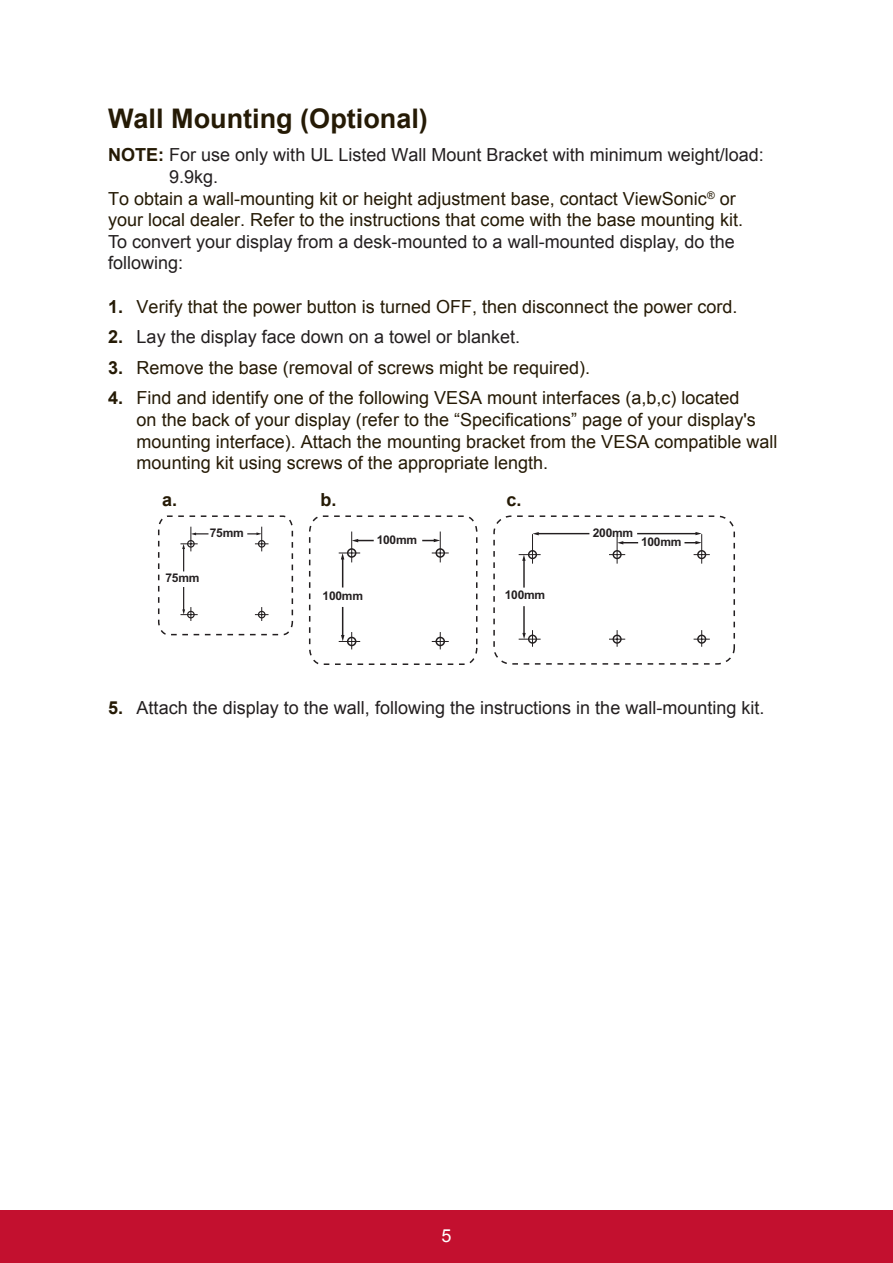
<style>
.page{position:relative;width:893px;height:1263px;background:#fff}
.page>*{position:absolute;margin:0;border:0;box-sizing:border-box;transform-origin:0 0}
.t1{font:700 27px "Arial";color:#251a05}
.t2{font:18px/21.6px "Arial";color:#251a05}
.t3{font:18px/21.6px "Arial";color:#231f20}
.t4{font:700 18px "Arial";color:#251a05}
.t5{font:18px "Arial";color:#fff}
.t6{font:700 12px "Arial";letter-spacing:-.02em;color:#231f20}
.s1{font-weight:700;color:#251a05}
.s2{font-weight:700}
</style>
<div class="page">
<div style="left:0;top:1210px;width:892px;height:53px;background:#c3102f"></div>
<svg style="left:158px;top:515px;width:136px;height:121px"></svg>
<svg style="left:308px;top:515px;width:170px;height:150px"></svg>
<hr style="left:537px;top:533px;width:52px;height:1px;background:#231f20">
<svg style="left:518px;top:532px;width:22px;height:115px"></svg>
<svg style="left:609px;top:532px;width:100px;height:115px"></svg>
<div style="left:493px;top:515px;width:241px;height:149px;border:2px dashed #231f20;border-radius:17px"></div>
<h1 class="t1" style="left:108px;top:100px;width:321px">Wall Mounting (Optional)</h1>
<p class="t3" style="left:108px;top:144px;width:657px"><span class="s1">NOTE:</span> For use only with UL Listed Wall Mount Bracket with minimum weight/load:</p>
<p class="t3" style="left:169px;top:166px;width:51px">9.9kg.</p>
<p class="t2" style="left:108px;top:188px;width:629px">To obtain a wall-mounting kit or height adjustment base, contact ViewSonic<sup>®</sup> or</p>
<p class="t2" style="left:108px;top:209px;width:636px">your local dealer. Refer to the instructions that come with the base mounting kit.</p>
<p class="t3" style="left:108px;top:231px;width:627px">To convert your display from a desk-mounted to a wall-mounted display, do the following:</p>
<p class="t2" style="left:108px;top:296px;width:630px"><span class="s2">1.</span> Verify that the power button is turned OFF, then disconnect the power cord.</p>
<p class="t3" style="left:108px;top:326px;width:413px"><span class="s1">2.</span> Lay the display face down on a towel or blanket.</p>
<p class="t2" style="left:108px;top:357px;width:483px"><span class="s2">3.</span> Remove the base (removal of screws might be required).</p>
<p class="t2" style="left:136px;top:387px;width:642px;text-indent:-28px"><span class="s2">4.</span> Find and identify one of the following VESA mount interfaces (a,b,c) located<br>on the back of your display (refer to the “Specifications” page of your display's mounting interface). Attach the mounting bracket from the VESA compatible wall mounting kit using screws of the appropriate length.</p>
<p class="t4" style="left:162px;top:487px;width:17px">a.</p>
<p class="t4" style="left:320px;top:487px;width:18px">b.</p>
<p class="t4" style="left:506px;top:487px;width:17px">c.</p>
<p class="t6" style="left:210px;top:525px;width:35px">75mm</p>
<p class="t6" style="left:165px;top:570px;width:35px">75mm</p>
<p class="t6" style="left:376px;top:531px;width:42px">100mm</p>
<p class="t6" style="left:322px;top:587px;width:42px">100mm</p>
<p class="t6" style="left:504px;top:587px;width:42px">100mm</p>
<p class="t6" style="left:592px;top:524px;width:42px">200mm</p>
<p class="t6" style="left:640px;top:533px;width:42px">100mm</p>
<p class="t3" style="left:108px;top:697px;width:657px"><span class="s1">5.</span> Attach the display to the wall, following the instructions in the wall-mounting kit.</p>
<p class="t5" style="left:441px;top:1223px;width:12px">5</p>
</div>
